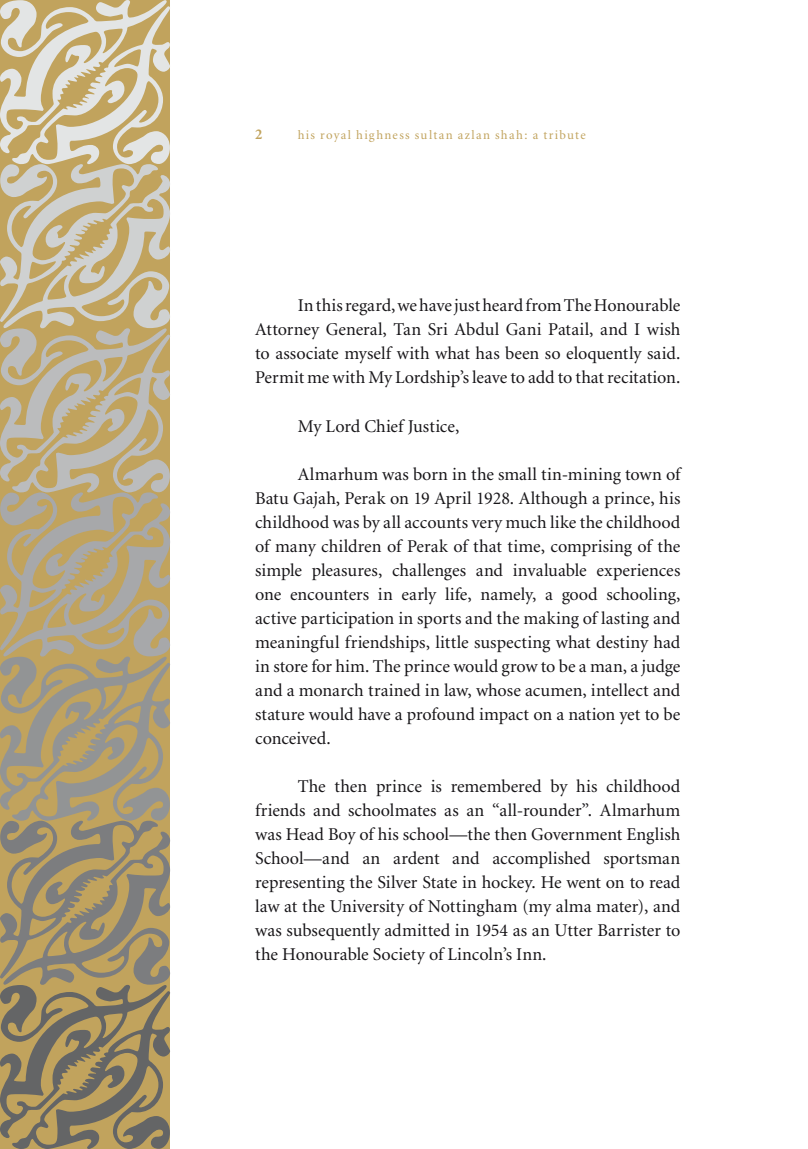
<style>
.page{position:relative;width:808px;height:1149px;background:#fff}
.page>*{position:absolute;margin:0;border:0;box-sizing:border-box;transform-origin:0 0}
.Main_Body_Text{font:18px/24px "Minion";letter-spacing:-.005em;color:#171518;text-align:justify}
.t1{font:700 15px "Minion";color:#c1a35d}
.t2{font:12.75px "Minion";letter-spacing:.105em;color:#c1a35d}
</style>
<div class="page">
<svg style="left:0;top:0;width:170px;height:1148px;background:#b4a480"></svg>
<p class="t1" style="left:255px;top:126px;width:9px">2</p>
<p class="t2" style="left:298px;top:128px;width:290px">his royal highness sultan azlan shah: a tribute</p>
<p class="Main_Body_Text" style="left:255px;top:294px;width:427px;text-indent:43px">In this regard, we have just heard from The Honourable Attorney General, Tan Sri Abdul Gani Patail, and I wish to associate myself with what has been so eloquently said.<br>Permit me with My Lordship’s leave to add to that recitation.</p>
<p class="Main_Body_Text" style="left:298px;top:414px;width:163px">My Lord Chief Justice,</p>
<p class="Main_Body_Text" style="left:255px;top:462px;width:427px;text-indent:43px">Almarhum was born in the small tin-mining town of Batu Gajah, Perak on 19 April 1928. Although a prince, his childhood was by all accounts very much like the childhood of many children of Perak of that time, comprising of the simple pleasures, challenges and invaluable experiences one encounters in early life, namely, a good schooling, active participation in sports and the making of lasting and meaningful friendships, little suspecting what destiny had in store for him. The prince would grow to be a man, a judge and a monarch trained in law, whose acumen, intellect and stature would have a profound impact on a nation yet to be conceived.</p>
<p class="Main_Body_Text" style="left:255px;top:774px;width:427px;text-indent:43px">The then prince is remembered by his childhood friends and schoolmates as an “all-rounder”. Almarhum was Head Boy of his school—the then Government English School—and an ardent and accomplished sportsman representing the Silver State in hockey. He went on to read law at the University of Nottingham (my alma mater), and was subsequently admitted in 1954 as an Utter Barrister to the Honourable Society of Lincoln’s Inn.</p>
</div>
